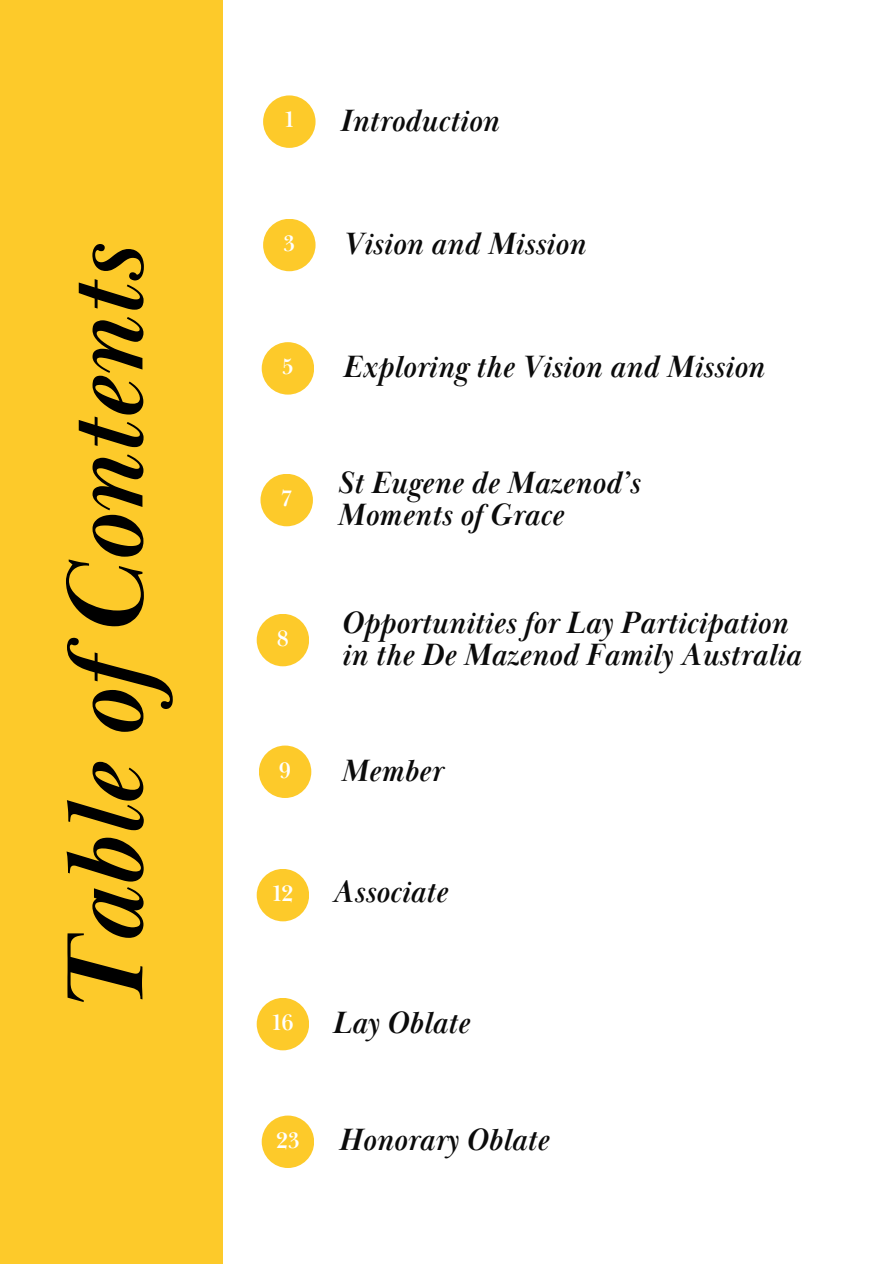
<style>
.page{position:relative;width:893px;height:1264px;background:#fff}
.page>*{position:absolute;margin:0;border:0;box-sizing:border-box;transform-origin:0 0}
.t1{font:italic 700 111.9px "Baskerville Display PT";color:#000}
.t2{font:italic 700 31.65px/31.3px "Baskerville Display PT";letter-spacing:.005em;color:#0b0b0b}
.t3{font:700 22.95px "Baskerville Display PT";color:#fff}
</style>
<div class="page">
<div style="left:0;top:0;width:223px;height:1263px;background:#fdca2a"></div>
<div style="left:263px;top:95px;width:52px;height:53px;background:#fdca2a;border-radius:50%"></div>
<div style="left:263px;top:219px;width:52px;height:52px;background:#fdca2a;border-radius:50%"></div>
<div style="left:262px;top:342px;width:52px;height:52px;background:#fdca2a;border-radius:50%"></div>
<div style="left:260px;top:474px;width:53px;height:52px;background:#fdca2a;border-radius:50%"></div>
<div style="left:257px;top:614px;width:52px;height:52px;background:#fdca2a;border-radius:50%"></div>
<div style="left:259px;top:745px;width:52px;height:53px;background:#fdca2a;border-radius:50%"></div>
<div style="left:257px;top:868px;width:52px;height:53px;background:#fdca2a;border-radius:50%"></div>
<div style="left:257px;top:997px;width:52px;height:53px;background:#fdca2a;border-radius:50%"></div>
<div style="left:262px;top:1115px;width:52px;height:52px;background:#fdca2a;border-radius:50%"></div>
<h1 class="t1" style="left:38px;top:1015px;width:773px;rotate:-90deg">Table ofContents</h1>
<p class="t3" style="left:285px;top:106px;width:11px">1</p>
<p class="t2" style="left:339px;top:106px;width:161px">Introduction</p>
<p class="t3" style="left:283px;top:229px;width:13px">3</p>
<p class="t2" style="left:342px;top:229px;width:244px">Vision and Mission</p>
<p class="t3" style="left:282px;top:352px;width:13px">5</p>
<p class="t2" style="left:342px;top:352px;width:423px">Exploring the Vision and Mission</p>
<p class="t3" style="left:281px;top:484px;width:13px">7</p>
<p class="t3" style="left:277px;top:624px;width:14px">8</p>
<p class="t2" style="left:337px;top:468px;width:304px">St Eugene de Mazenod’s</p>
<p class="t2" style="left:337px;top:500px;width:228px">Moments of Grace</p>
<p class="t2" style="left:341px;top:608px;width:461px">Opportunities for Lay Participation in the De Mazenod Family Australia</p>
<p class="t3" style="left:279px;top:756px;width:14px">9</p>
<p class="t2" style="left:340px;top:755px;width:103px">Member</p>
<p class="t3" style="left:272px;top:879px;width:22px">12</p>
<p class="t2" style="left:332px;top:876px;width:117px">Associate</p>
<p class="t3" style="left:272px;top:1008px;width:23px">16</p>
<p class="t2" style="left:332px;top:1007px;width:138px">Lay Oblate</p>
<p class="t3" style="left:276px;top:1126px;width:25px">23</p>
<p class="t2" style="left:338px;top:1125px;width:211px">Honorary Oblate</p>
</div>
